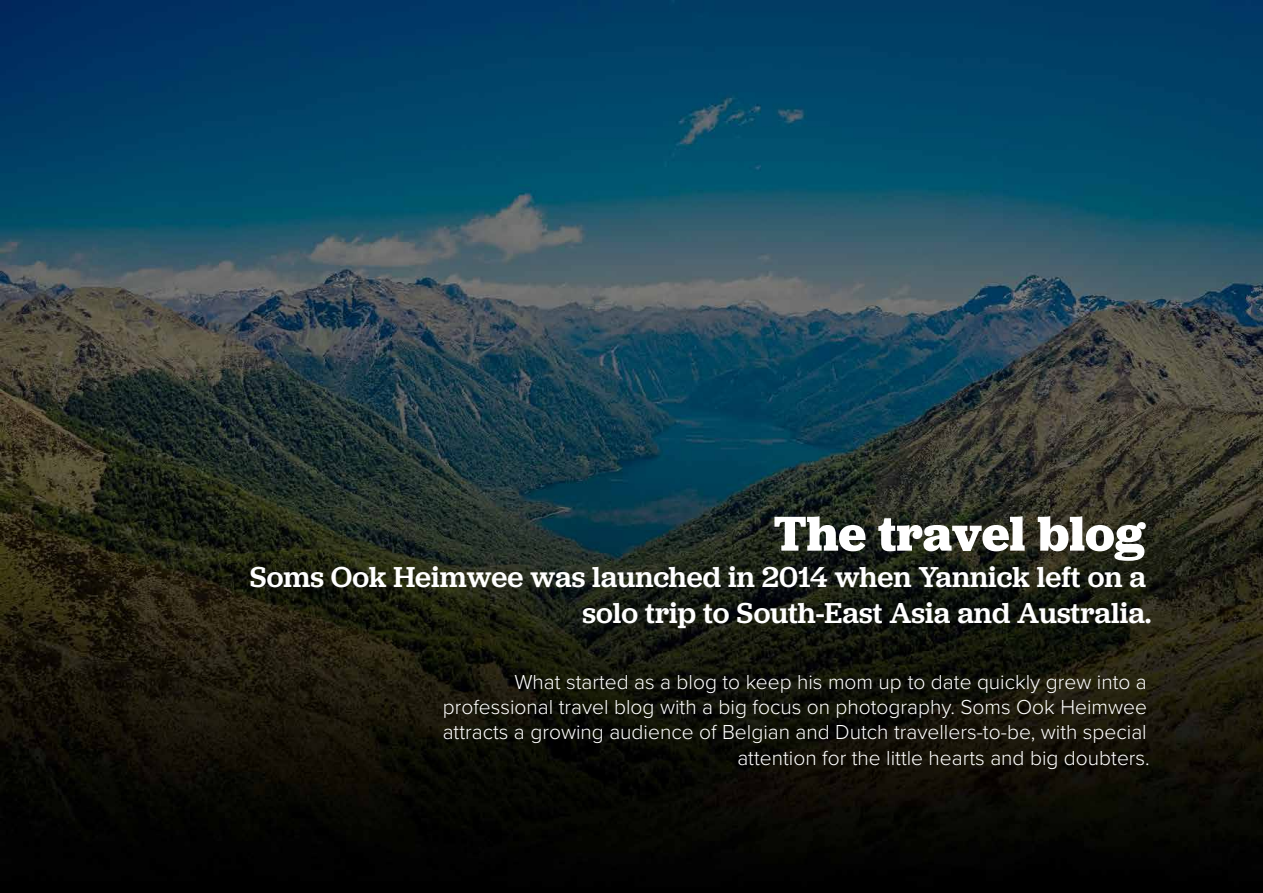
<style>
.page{position:relative;width:1263px;height:893px;background:#fff}
.page>*{position:absolute;margin:0;border:0;box-sizing:border-box;transform-origin:0 0}
.t1{font:700 51px "Jubilat";color:#fff}
.t2{font:500 30px/36px "Jubilat";color:#fff;text-align:right}
.t3{font:300 21px/25.2px "Proxima Nova";color:#fff;text-align:right}
</style>
<div class="page">
<img style="left:0;top:0;width:1263px;height:893px">
<h1 class="t1" style="left:773px;top:501px;width:373px">The travel blog</h1>
<h2 class="t2" style="left:250px;top:558px;width:903px">Soms Ook Heimwee was launched in 2014 when Yannick left on a solo trip to South-East Asia and Australia.</h2>
<p class="t3" style="left:443px;top:668px;width:709px">What started as a blog to keep his mom up to date quickly grew into a professional travel blog with a big focus on photography. Soms Ook Heimwee attracts a growing audience of Belgian and Dutch travellers-to-be, with special attention for the little hearts and big doubters.</p>
</div>
